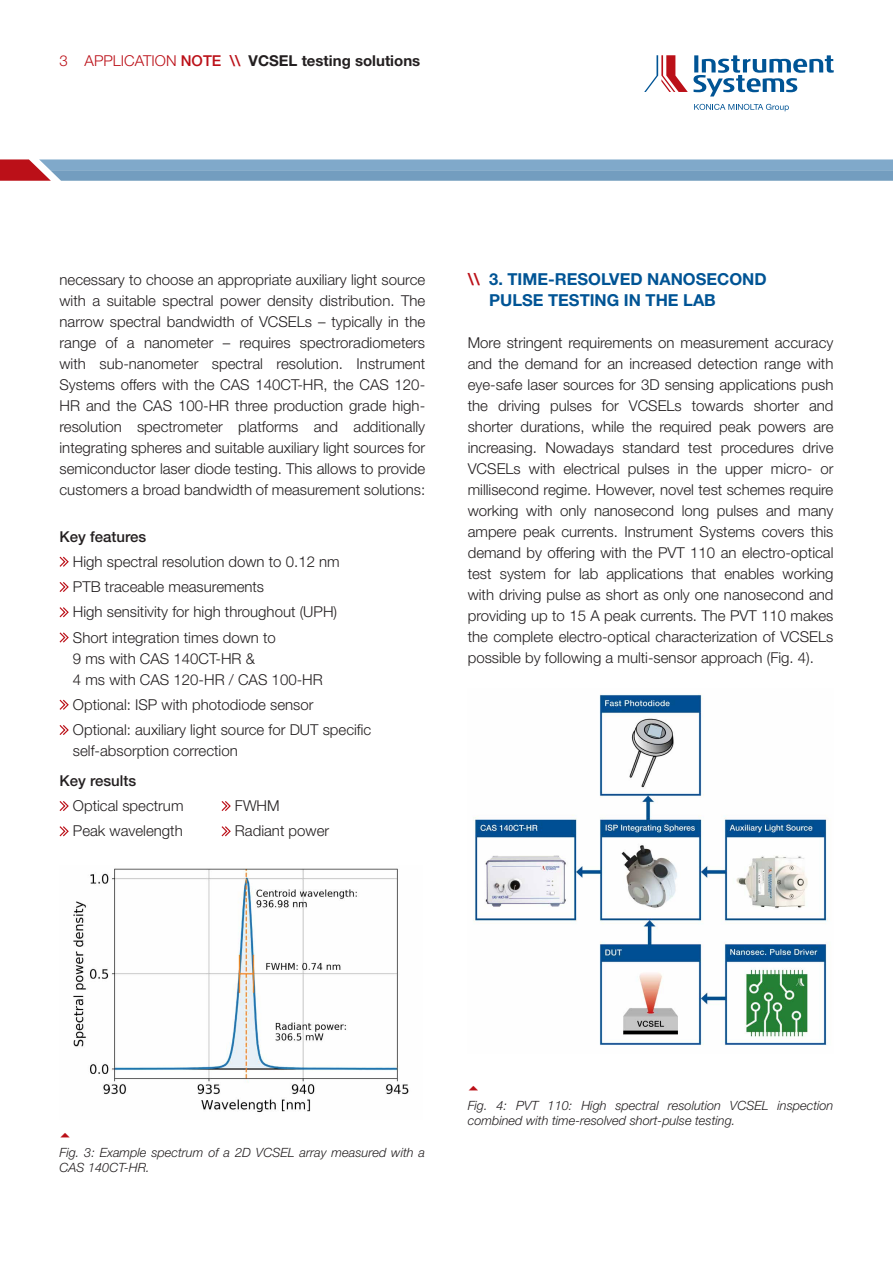
<style>
.page{position:relative;width:893px;height:1263px;background:#fff}
.page>*{position:absolute;margin:0;border:0;box-sizing:border-box;transform-origin:0 0}
.t1{font:700 16.5px/21px "Helvetica Neue LT Std";color:#005495}
.t2{font:300 15px/21px "Helvetica Neue LT Std";color:#231f20;text-align:justify}
.t3{font:700 15px "Helvetica Neue LT Std";color:#231f20}
.t4{font:500 15px "Helvetica Neue LT Std";color:#231f20}
.t5{font:italic 300 12.75px/15px "Helvetica Neue LT Std";color:#231f20}
.s1{font-weight:300;color:#bb1018}
.s2{font-weight:500;color:#bb1018}
.s3{color:#bb1018}
</style>
<div class="page">
<svg style="left:59px;top:556px;width:10px;height:11px"></svg>
<svg style="left:59px;top:582px;width:10px;height:10px"></svg>
<svg style="left:59px;top:607px;width:10px;height:11px"></svg>
<svg style="left:59px;top:632px;width:10px;height:11px"></svg>
<svg style="left:59px;top:699px;width:10px;height:11px"></svg>
<svg style="left:59px;top:725px;width:10px;height:10px"></svg>
<svg style="left:59px;top:801px;width:10px;height:10px"></svg>
<svg style="left:221px;top:801px;width:10px;height:10px"></svg>
<svg style="left:59px;top:826px;width:10px;height:11px"></svg>
<svg style="left:221px;top:826px;width:10px;height:11px"></svg>
<svg style="left:644px;top:55px;width:190px;height:42px"></svg>
<svg style="left:694px;top:104px;width:95px;height:7px"></svg>
<svg style="left:0;top:159px;width:893px;height:22px;background:#83a1bf"></svg>
<img style="left:73px;top:868px;width:336px;height:245px">
<img style="left:473px;top:694px;width:357px;height:352px">
<p class="t3" style="left:60px;top:51px;width:362px"><span class="s1">3 APPLICATION</span> <span class="s2">NOTE \\</span> VCSEL testing solutions</p>
<p class="t2" style="left:60px;top:269px;width:367px">necessary to choose an appropriate auxiliary light source with a suitable spectral power density distribution. The narrow spectral bandwidth of VCSELs – typically in the range of a nanometer – requires spectroradiometers with sub-nanometer spectral resolution. Instrument Systems offers with the CAS 140CT-HR, the CAS 120- HR and the CAS 100-HR three production grade high&shy;resolution spectrometer platforms and additionally integrating spheres and suitable auxiliary light sources for semiconductor laser diode testing. This allows to provide customers a broad bandwidth of measurement solutions:</p>
<p class="t4" style="left:60px;top:527px;width:88px">Key features</p>
<p class="t2" style="left:73px;top:551px;width:268px">High spectral resolution down to 0.12 nm</p>
<p class="t2" style="left:73px;top:576px;width:193px">PTB traceable measurements</p>
<p class="t2" style="left:73px;top:601px;width:266px">High sensitivity for high throughout (UPH)</p>
<p class="t2" style="left:73px;top:626px;width:251px;text-align:left">Short integration times down to<br>9 ms with CAS 140CT-HR &amp;<br>4 ms with CAS 120-HR / CAS 100-HR</p>
<p class="t2" style="left:73px;top:694px;width:242px">Optional: ISP with photodiode sensor</p>
<p class="t2" style="left:73px;top:719px;width:300px">Optional: auxiliary light source for DUT specific self-absorption correction</p>
<p class="t4" style="left:60px;top:771px;width:78px">Key results</p>
<p class="t2" style="left:73px;top:795px;width:112px">Optical spectrum</p>
<p class="t2" style="left:235px;top:795px;width:46px">FWHM</p>
<p class="t2" style="left:73px;top:820px;width:111px">Peak wavelength</p>
<p class="t2" style="left:235px;top:820px;width:96px">Radiant power</p>
<p class="t1" style="left:489px;top:268px;width:279px;text-indent:-21px"><span class="s3">\\</span> 3. TIME-RESOLVED NANOSECOND<br>PULSE TESTING IN THE LAB</p>
<p class="t2" style="left:468px;top:332px;width:367px">More stringent requirements on measurement accuracy and the demand for an increased detection range with eye-safe laser sources for 3D sensing applications push the driving pulses for VCSELs towards shorter and shorter durations, while the required peak powers are increasing. Nowadays standard test procedures drive VCSELs with electrical pulses in the upper micro- or millisecond regime. However, novel test schemes require working with only nanosecond long pulses and many ampere peak currents. Instrument Systems covers this demand by offering with the PVT 110 an electro-optical test system for lab applications that enables working with driving pulse as short as only one nanosecond and providing up to 15 A peak currents. The PVT 110 makes the complete electro-optical characterization of VCSELs possible by following a multi-sensor approach (Fig. 4).</p>
<p class="t5" style="left:60px;top:1145px;width:367px">Fig. 3: Example spectrum of a 2D VCSEL array measured with a<br>CAS 140CT-HR.</p>
<p class="t5" style="left:468px;top:1098px;width:367px">Fig. 4: PVT 110: High spectral resolution VCSEL inspection combined with time-resolved short-pulse testing.</p>
</div>
